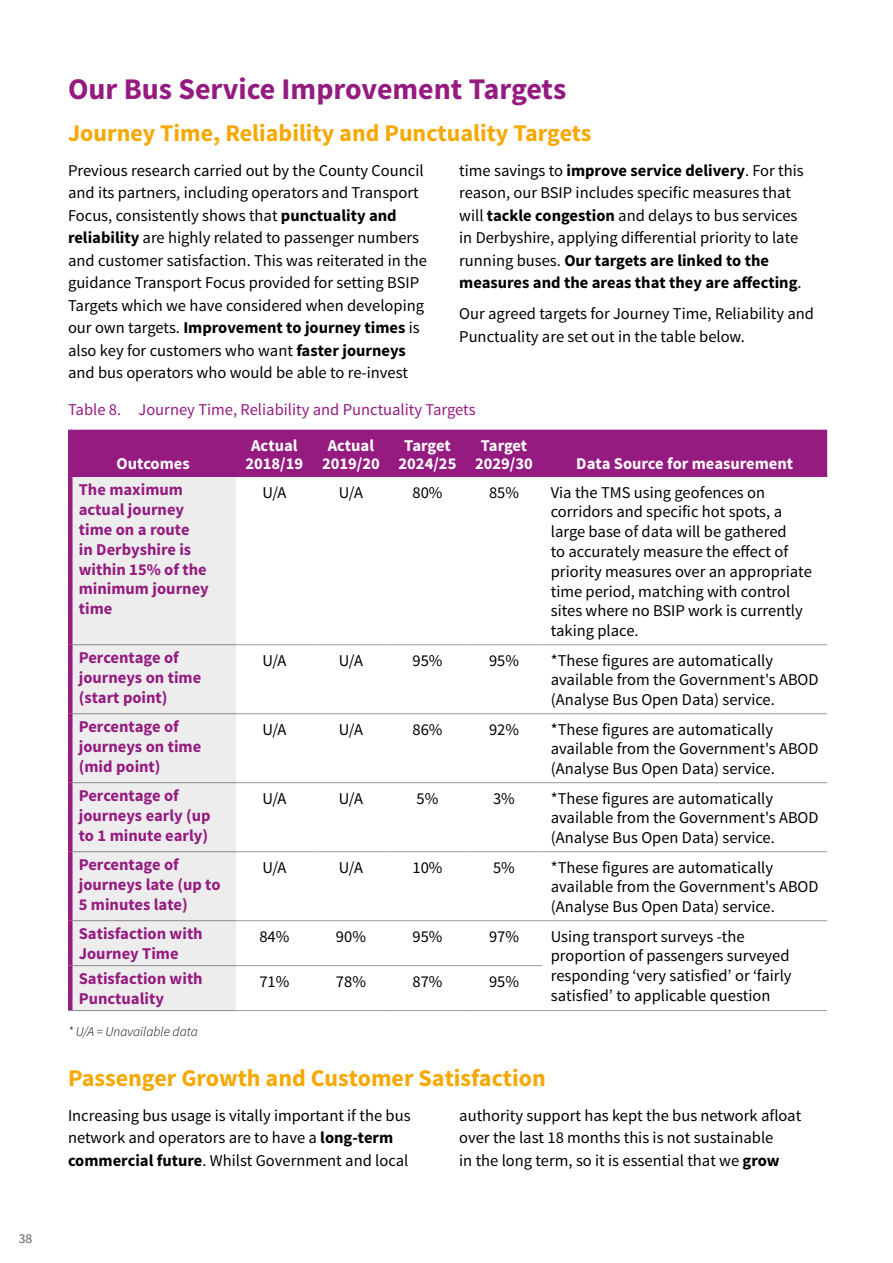
<style>
.page{position:relative;width:893px;height:1263px;background:#fff}
.page>*{position:absolute;margin:0;border:0;box-sizing:border-box;transform-origin:0 0}
.heading_1{font:700 30px "Source Sans Pro";color:#951b81}
.heading_3_span_sec_4{font:700 24px "Source Sans Pro";color:#f5a900}
.body_text{font:16.5px/22.5px "Source Sans Pro";color:#000}
.table_text{font:16.5px/19.8px "Source Sans Pro";color:#000}
.table_text_left{font:700 16.5px/19.8px "Source Sans Pro";color:#951b81}
.table_heading{font:700 16.5px/18px "Source Sans Pro";color:#fff;text-align:center}
.t1{font:16.5px "Source Sans Pro";color:#951b81}
.image_span{font:italic 300 13.5px "Source Sans Pro";color:#000}
.t2{font:13.5px "Source Sans Pro";color:#8b8788}
.s1{font-weight:700}
</style>
<div class="page">
<div style="left:73px;top:430px;width:754px;height:47px;background:#951b81"></div>
<div style="left:73px;top:477px;width:163px;height:533px;background:#ededed"></div>
<svg style="left:236px;top:645px;width:591px;height:322px"></svg>
<div style="left:68px;top:430px;width:5px;height:47px;background:#951b81"></div>
<div style="left:68px;top:477px;width:5px;height:168px;background:#951b81"></div>
<div style="left:68px;top:645px;width:5px;height:69px;background:#951b81"></div>
<div style="left:68px;top:714px;width:5px;height:69px;background:#951b81"></div>
<div style="left:68px;top:783px;width:5px;height:69px;background:#951b81"></div>
<div style="left:68px;top:852px;width:5px;height:69px;background:#951b81"></div>
<div style="left:68px;top:921px;width:5px;height:45px;background:#951b81"></div>
<div style="left:68px;top:966px;width:5px;height:44px;background:#951b81"></div>
<hr style="left:73px;top:644px;width:163px;height:1px;background:#8b8788">
<hr style="left:73px;top:713px;width:163px;height:1px;background:#8b8788">
<hr style="left:73px;top:782px;width:163px;height:1px;background:#8b8788">
<hr style="left:73px;top:851px;width:163px;height:1px;background:#8b8788">
<hr style="left:73px;top:920px;width:163px;height:1px;background:#8b8788">
<hr style="left:73px;top:965px;width:163px;height:1px;background:#8b8788">
<hr style="left:68px;top:1010px;width:168px;height:1px;background:#8b8788">
<hr style="left:236px;top:644px;width:77px;height:1px;background:#a09c9d">
<hr style="left:313px;top:644px;width:76px;height:1px;background:#a09c9d">
<hr style="left:389px;top:644px;width:77px;height:1px;background:#a09c9d">
<hr style="left:466px;top:644px;width:76px;height:1px;background:#a09c9d">
<hr style="left:542px;top:644px;width:285px;height:1px;background:#a09c9d">
<hr style="left:236px;top:713px;width:77px;height:1px;background:#a09c9d">
<hr style="left:313px;top:713px;width:76px;height:1px;background:#a09c9d">
<hr style="left:389px;top:713px;width:77px;height:1px;background:#a09c9d">
<hr style="left:466px;top:713px;width:76px;height:1px;background:#a09c9d">
<hr style="left:542px;top:713px;width:285px;height:1px;background:#a09c9d">
<hr style="left:236px;top:782px;width:77px;height:1px;background:#a09c9d">
<hr style="left:313px;top:782px;width:76px;height:1px;background:#a09c9d">
<hr style="left:389px;top:782px;width:77px;height:1px;background:#a09c9d">
<hr style="left:466px;top:782px;width:76px;height:1px;background:#a09c9d">
<hr style="left:542px;top:782px;width:285px;height:1px;background:#a09c9d">
<hr style="left:236px;top:851px;width:77px;height:1px;background:#a09c9d">
<hr style="left:313px;top:851px;width:76px;height:1px;background:#a09c9d">
<hr style="left:389px;top:851px;width:77px;height:1px;background:#a09c9d">
<hr style="left:466px;top:851px;width:76px;height:1px;background:#a09c9d">
<hr style="left:542px;top:851px;width:285px;height:1px;background:#a09c9d">
<hr style="left:236px;top:920px;width:77px;height:1px;background:#a09c9d">
<hr style="left:313px;top:920px;width:76px;height:1px;background:#a09c9d">
<hr style="left:389px;top:920px;width:77px;height:1px;background:#a09c9d">
<hr style="left:466px;top:920px;width:76px;height:1px;background:#a09c9d">
<hr style="left:542px;top:920px;width:285px;height:1px;background:#a09c9d">
<hr style="left:236px;top:965px;width:77px;height:1px;background:#a09c9d">
<hr style="left:313px;top:965px;width:76px;height:1px;background:#a09c9d">
<hr style="left:389px;top:965px;width:77px;height:1px;background:#a09c9d">
<hr style="left:466px;top:965px;width:76px;height:1px;background:#a09c9d">
<hr style="left:236px;top:1010px;width:77px;height:1px;background:#a09c9d">
<hr style="left:313px;top:1010px;width:76px;height:1px;background:#a09c9d">
<hr style="left:389px;top:1010px;width:77px;height:1px;background:#a09c9d">
<hr style="left:466px;top:1010px;width:76px;height:1px;background:#a09c9d">
<hr style="left:542px;top:1010px;width:285px;height:1px;background:#a09c9d">
<p class="t2" style="left:19px;top:1230px;width:15px">38</p>
<p class="heading_1" style="left:68px;top:70px;width:500px">Our Bus Service Improvement Targets</p>
<p class="heading_3_span_sec_4" style="left:68px;top:117px;width:525px">Journey Time, Reliability and Punctuality Targets</p>
<p class="body_text" style="left:68px;top:159px;width:360px">Previous research carried out by the County Council and its partners, including operators and Transport Focus, consistently shows that <span class="s1">punctuality and reliability</span> are highly related to passenger numbers and customer satisfaction. This was reiterated in the guidance Transport Focus provided for setting BSIP Targets which we have considered when developing our own targets. <span class="s1">Improvement to journey times</span> is also key for customers who want <span class="s1">faster journeys </span>and bus operators who would be able to re-invest</p>
<p class="body_text" style="left:459px;top:159px;width:346px">time savings to <span class="s1">improve service delivery</span>. For this reason, our BSIP includes specific measures that will <span class="s1">tackle congestion</span> and delays to bus services in Derbyshire, applying differential priority to late running buses. <span class="s1">Our targets are linked to the measures and the areas that they are affecting</span>.</p>
<p class="body_text" style="left:459px;top:303px;width:356px">Our agreed targets for Journey Time, Reliability and<br>Punctuality are set out in the table below.</p>
<p class="t1" style="left:68px;top:399px;width:409px">Table 8. Journey Time, Reliability and Punctuality Targets</p>
<p class="table_heading" style="left:117px;top:455px;width:75px">Outcomes</p>
<p class="table_heading" style="left:245px;top:437px;width:59px">Actual<br>2018/19</p>
<p class="table_heading" style="left:322px;top:437px;width:59px">Actual<br>2019/20</p>
<p class="table_heading" style="left:399px;top:437px;width:59px">Target<br>2024/25</p>
<p class="table_heading" style="left:475px;top:437px;width:59px">Target<br>2029/30</p>
<p class="table_heading" style="left:576px;top:455px;width:218px">Data Source for measurement</p>
<p class="table_text_left" style="left:79px;top:481px;width:131px">The maximum actual journey time on a route<br>in Derbyshire is within 15% of the minimum journey time</p>
<p class="table_text" style="left:262px;top:482px;width:26px">U/A</p>
<p class="table_text" style="left:339px;top:482px;width:26px">U/A</p>
<p class="table_text" style="left:412px;top:482px;width:31px">80%</p>
<p class="table_text" style="left:489px;top:482px;width:31px">85%</p>
<p class="table_text" style="left:551px;top:482px;width:263px">Via the TMS using geofences on corridors and specific hot spots, a large base of data will be gathered<br>to accurately measure the effect of priority measures over an appropriate time period, matching with control sites where no BSIP work is currently taking place.</p>
<p class="table_text_left" style="left:79px;top:649px;width:124px">Percentage of journeys on time (start point)</p>
<p class="table_text" style="left:262px;top:650px;width:26px">U/A</p>
<p class="table_text" style="left:339px;top:650px;width:26px">U/A</p>
<p class="table_text" style="left:412px;top:650px;width:31px">95%</p>
<p class="table_text" style="left:489px;top:650px;width:31px">95%</p>
<p class="table_text" style="left:551px;top:650px;width:269px">*These figures are automatically available from the Government's ABOD (Analyse Bus Open Data) service.</p>
<p class="table_text_left" style="left:79px;top:718px;width:124px">Percentage of journeys on time (mid point)</p>
<p class="table_text" style="left:262px;top:719px;width:26px">U/A</p>
<p class="table_text" style="left:339px;top:719px;width:26px">U/A</p>
<p class="table_text" style="left:412px;top:719px;width:31px">86%</p>
<p class="table_text" style="left:489px;top:719px;width:31px">92%</p>
<p class="table_text" style="left:551px;top:719px;width:269px">*These figures are automatically available from the Government's ABOD (Analyse Bus Open Data) service.</p>
<p class="table_text_left" style="left:79px;top:787px;width:133px">Percentage of journeys early (up to 1 minute early)</p>
<p class="table_text" style="left:262px;top:788px;width:26px">U/A</p>
<p class="table_text" style="left:339px;top:788px;width:26px">U/A</p>
<p class="table_text" style="left:417px;top:788px;width:23px">5%</p>
<p class="table_text" style="left:493px;top:788px;width:23px">3%</p>
<p class="table_text" style="left:551px;top:788px;width:269px">*These figures are automatically available from the Government's ABOD (Analyse Bus Open Data) service.</p>
<p class="table_text_left" style="left:79px;top:856px;width:143px">Percentage of journeys late (up to<br>5 minutes late)</p>
<p class="table_text" style="left:262px;top:857px;width:26px">U/A</p>
<p class="table_text" style="left:339px;top:857px;width:26px">U/A</p>
<p class="table_text" style="left:412px;top:857px;width:31px">10%</p>
<p class="table_text" style="left:493px;top:857px;width:23px">5%</p>
<p class="table_text" style="left:551px;top:857px;width:269px">*These figures are automatically available from the Government's ABOD (Analyse Bus Open Data) service.</p>
<p class="table_text_left" style="left:79px;top:925px;width:125px">Satisfaction with<br>Journey Time</p>
<p class="table_text" style="left:259px;top:926px;width:31px">84%</p>
<p class="table_text" style="left:336px;top:926px;width:31px">90%</p>
<p class="table_text" style="left:412px;top:926px;width:31px">95%</p>
<p class="table_text" style="left:489px;top:926px;width:31px">97%</p>
<p class="table_text" style="left:551px;top:926px;width:242px">Using transport surveys -the proportion of passengers surveyed responding ‘very satisfied’ or ‘fairly satisfied’ to applicable question</p>
<p class="table_text_left" style="left:79px;top:969px;width:125px">Satisfaction with<br>Punctuality</p>
<p class="table_text" style="left:259px;top:971px;width:31px">71%</p>
<p class="table_text" style="left:336px;top:971px;width:31px">78%</p>
<p class="table_text" style="left:412px;top:971px;width:31px">87%</p>
<p class="table_text" style="left:489px;top:971px;width:31px">95%</p>
<p class="image_span" style="left:68px;top:1023px;width:131px">* U/A = Unavailable data</p>
<p class="heading_3_span_sec_4" style="left:68px;top:1062px;width:479px">Passenger Growth and Customer Satisfaction</p>
<p class="body_text" style="left:68px;top:1104px;width:344px">Increasing bus usage is vitally important if the bus network and operators are to have a <span class="s1">long-term commercial future</span>. Whilst Government and local</p>
<p class="body_text" style="left:459px;top:1104px;width:344px">authority support has kept the bus network afloat over the last 18 months this is not sustainable<br>in the long term, so it is essential that we <span class="s1">grow</span></p>
</div>
